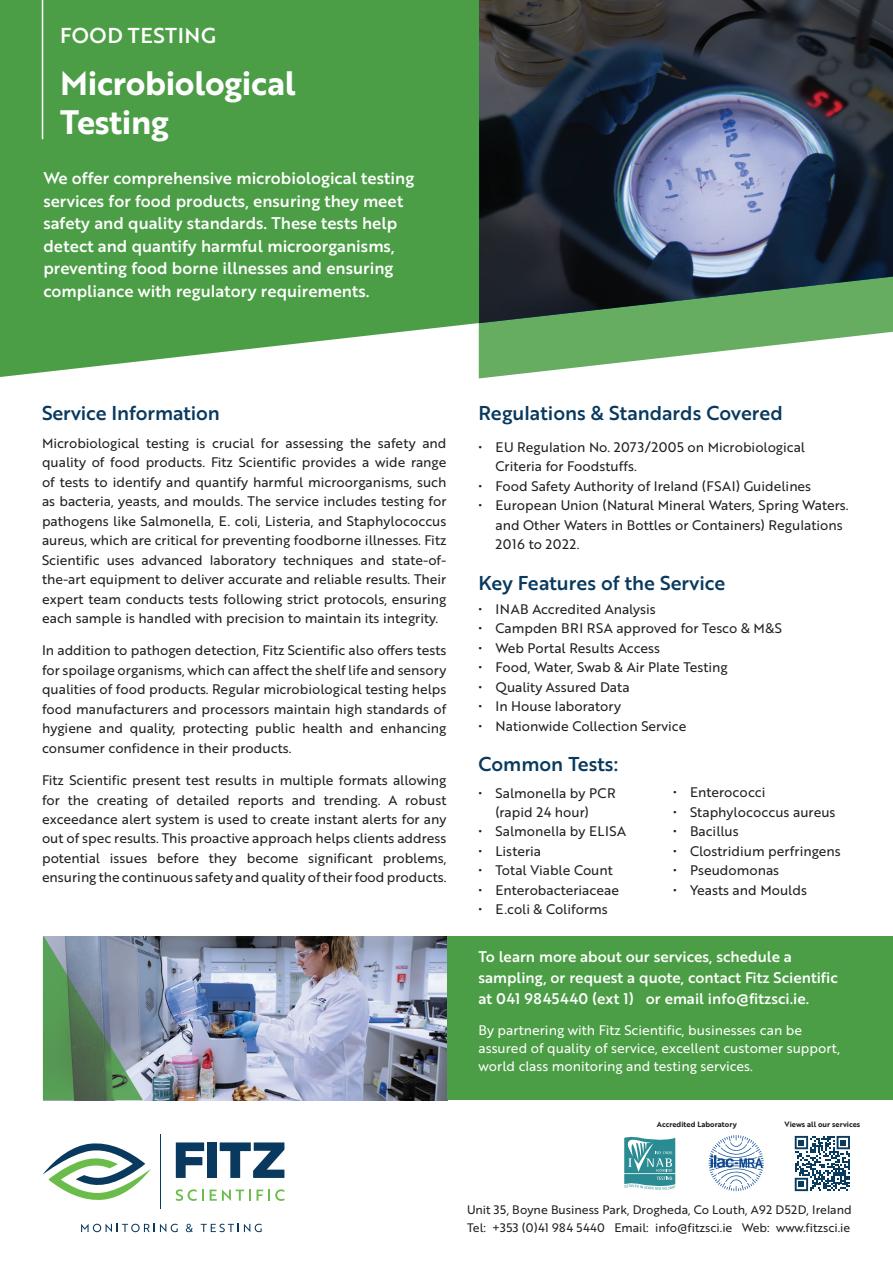
<style>
.page{position:relative;width:893px;height:1263px;background:#fff}
.page>*{position:absolute;margin:0;border:0;box-sizing:border-box;transform-origin:0 0}
.t1{font:33px/39px "Brother 1816 Bold";letter-spacing:-.01em;color:#fff}
.t2{font:21px "Brother 1816 Medium";letter-spacing:.03em;color:#fff}
.t3{font:19.5px "Brother 1816 Medium";color:#09395e}
.t4{font:16.5px/22.5px "Brother 1816 Medium";color:#fff}
.t5{font:15px/21px "Brother 1816 Medium";color:#fff}
.t6{font:13.5px/19.5px "Brother 1816 Regular";color:#231f20;text-align:justify}
.t7{font:13.5px/18px "Brother 1816 Regular";color:#fff}
.t8{font:12px/18px "Brother 1816 Regular";color:#231f20}
.t9{font:7.5px "Brother 1816 Bold";color:#231f20}
</style>
<div class="page">
<img style="left:143px;top:936px;width:304px;height:164px">
<div style="left:447px;top:936px;width:446px;height:164px;background:#4b9e45"></div>
<svg style="left:708px;top:1135px;width:56px;height:56px"></svg>
<svg style="left:624px;top:1137px;width:51px;height:53px;background:#61aaae"></svg>
<svg style="left:81px;top:1224px;width:97px;height:8px"></svg>
<svg style="left:186px;top:1224px;width:7px;height:8px"></svg>
<svg style="left:201px;top:1224px;width:61px;height:8px"></svg>
<svg style="left:43px;top:1143px;width:108px;height:57px"></svg>
<hr style="left:160px;top:1134px;width:1px;height:75px;background:#09395e">
<svg style="left:176px;top:1189px;width:28px;height:12px"></svg>
<svg style="left:210px;top:1189px;width:41px;height:12px"></svg>
<svg style="left:257px;top:1189px;width:27px;height:12px"></svg>
<svg style="left:176px;top:1142px;width:28px;height:36px"></svg>
<div style="left:207px;top:1142px;width:10px;height:36px;background:#09395e"></div>
<svg style="left:220px;top:1142px;width:64px;height:36px"></svg>
<svg style="left:43px;top:936px;width:100px;height:164px;background:#6e8e7d"></svg>
<svg style="left:0;top:0;width:479px;height:378px;background:#58a552"></svg>
<svg style="left:479px;top:323px;width:414px;height:55px;fill:#66ac61"></svg>
<svg style="left:795px;top:1136px;width:55px;height:55px"></svg>
<img style="left:479px;top:0;width:414px;height:323px">
<hr style="left:42px;top:0;width:1px;height:139px;background:#fff">
<h2 class="t2" style="left:60px;top:19px;width:157px">FOOD TESTING</h2>
<h1 class="t1" style="left:60px;top:63px;width:237px">Microbiological<br>Testing</h1>
<p class="t4" style="left:43px;top:166px;width:372px">We offer comprehensive microbiological testing services for food products, ensuring they meet safety and quality standards. These tests help detect and quantify harmful microorganisms, preventing food borne illnesses and ensuring compliance with regulatory requirements.</p>
<h3 class="t3" style="left:42px;top:398px;width:179px">Service Information</h3>
<p class="t6" style="left:42px;top:432px;width:406px">Microbiological testing is crucial for assessing the safety and quality of food products. Fitz Scientific provides a wide range of tests to identify and quantify harmful microorganisms, such as bacteria, yeasts, and moulds. The service includes testing for pathogens like Salmonella, E. coli, Listeria, and Staphylococcus aureus, which are critical for preventing foodborne illnesses. Fitz Scientific uses advanced laboratory techniques and state-of&shy;the-art equipment to deliver accurate and reliable results. Their expert team conducts tests following strict protocols, ensuring each sample is handled with precision to maintain its integrity.</p>
<p class="t6" style="left:42px;top:640px;width:406px">In addition to pathogen detection, Fitz Scientific also offers tests for spoilage organisms, which can affect the shelf life and sensory qualities of food products. Regular microbiological testing helps food manufacturers and processors maintain high standards of hygiene and quality, protecting public health and enhancing consumer confidence in their products.</p>
<p class="t6" style="left:42px;top:770px;width:406px">Fitz Scientific present test results in multiple formats allowing for the creating of detailed reports and trending. A robust exceedance alert system is used to create instant alerts for any out of spec results. This proactive approach helps clients address potential issues before they become significant problems, ensuring the continuous safety and quality of their food products.</p>
<h3 class="t3" style="left:479px;top:398px;width:306px">Regulations &amp; Standards Covered</h3>
<p class="t6" style="left:496px;top:437px;width:311px;text-indent:-17px">• EU Regulation No. 2073/2005 on Microbiological<br>Criteria for Foodstuffs.</p>
<p class="t6" style="left:479px;top:476px;width:334px">• Food Safety Authority of Ireland (FSAI) Guidelines</p>
<p class="t6" style="left:496px;top:495px;width:355px;text-align:left;text-indent:-17px">• European Union (Natural Mineral Waters, Spring Waters. and Other Waters in Bottles or Containers) Regulations<br>2016 to 2022.</p>
<h3 class="t3" style="left:479px;top:568px;width:248px">Key Features of the Service</h3>
<p class="t6" style="left:479px;top:598px;width:179px">• INAB Accredited Analysis</p>
<p class="t6" style="left:479px;top:618px;width:305px">• Campden BRI RSA approved for Tesco &amp; M&amp;S</p>
<p class="t6" style="left:479px;top:637px;width:183px">• Web Portal Results Access</p>
<p class="t6" style="left:479px;top:657px;width:251px">• Food, Water, Swab &amp; Air Plate Testing</p>
<p class="t6" style="left:479px;top:676px;width:153px">• Quality Assured Data</p>
<p class="t6" style="left:479px;top:696px;width:144px">• In House laboratory</p>
<p class="t6" style="left:479px;top:715px;width:209px">• Nationwide Collection Service</p>
<h3 class="t3" style="left:479px;top:749px;width:141px">Common Tests:</h3>
<p class="t6" style="left:496px;top:782px;width:122px;text-indent:-17px">• Salmonella by PCR (rapid 24 hour)</p>
<p class="t6" style="left:479px;top:821px;width:149px">• Salmonella by ELISA</p>
<p class="t6" style="left:479px;top:841px;width:64px">• Listeria</p>
<p class="t6" style="left:479px;top:860px;width:136px">• Total Viable Count</p>
<p class="t6" style="left:479px;top:880px;width:142px">• Enterobacteriaceae</p>
<p class="t6" style="left:479px;top:899px;width:131px">• E.coli &amp; Coliforms</p>
<p class="t6" style="left:673px;top:782px;width:94px">• Enterococci</p>
<p class="t6" style="left:673px;top:802px;width:164px">• Staphylococcus aureus</p>
<p class="t6" style="left:673px;top:821px;width:67px">• Bacillus</p>
<p class="t6" style="left:673px;top:841px;width:169px">• Clostridium perfringens</p>
<p class="t6" style="left:673px;top:860px;width:108px">• Pseudomonas</p>
<p class="t6" style="left:673px;top:880px;width:135px">• Yeasts and Moulds</p>
<p class="t5" style="left:478px;top:946px;width:361px">To learn more about our services, schedule a sampling, or request a quote, contact Fitz Scientific at 041 9845440 (ext 1) or email info@fitzsci.ie.</p>
<p class="t7" style="left:478px;top:1021px;width:363px">By partnering with Fitz Scientific, businesses can be assured of quality of service, excellent customer support, world class monitoring and testing services.</p>
<p class="t9" style="left:657px;top:1119px;width:81px">Accredited Laboratory</p>
<p class="t9" style="left:784px;top:1119px;width:77px">Views all our services</p>
<p class="t8" style="left:467px;top:1200px;width:386px">Unit 35, Boyne Business Park, Drogheda, Co Louth, A92 D52D, Ireland<br>Tel: +353 (0)41 984 5440 Email: info@fitzsci.ie Web: www.fitzsci.ie</p>
</div>
